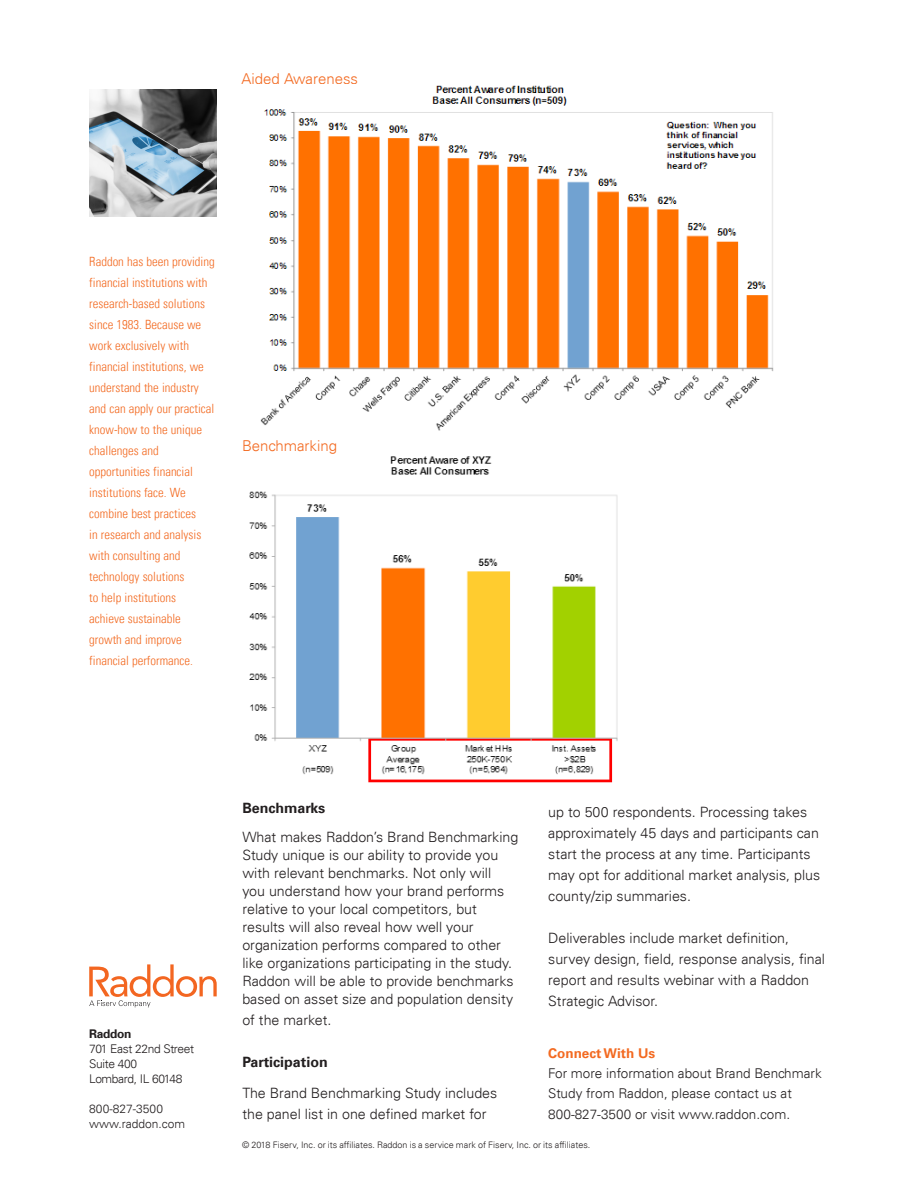
<style>
.page{position:relative;width:918px;height:1188px;background:#fff}
.page>*{position:absolute;margin:0;border:0;box-sizing:border-box;transform-origin:0 0}
.US_FC_orange_introdu{font:300 15px "Univers LT";color:#f36a21}
.US_BD_black_body_cop{font:300 14.25px/18px "Univers LT";color:#231f20}
.US_SH_black_subheads{font:700 14.25px "Univers LT";color:#231f20}
.US_BC_black_connect{font:300 13.5px/20.5px "Univers LT";color:#231f20}
.US_BC_orange_connect{font:700 13.5px "Univers LT";color:#f36a21}
.US_BD_boiler_plate_c{font:300 condensed 12.75px/21px "Univers LT";color:#f36a21}
.US_BC_address_8_10_U{font:300 12px "Univers LT";letter-spacing:-.01em;color:#231f20}
.US_BC_address_8_10_U-2{font:300 12px "Univers LT";letter-spacing:-.03em;color:#231f20}
.US_BC_fiserv_inc_8_1{font:300 12px "Univers LT";letter-spacing:-.03em;color:#231f20}
.US_BC_fiserv_inc_8_1-2{font:700 12px "Univers LT";letter-spacing:-.03em;color:#231f20}
.US_BC_legal_copy_6_1{font:300 9px "Univers LT";color:#231f20}
</style>
<div class="page">
<img style="left:249px;top:456px;width:369px;height:327px">
<img style="left:89px;top:89px;width:128px;height:128px">
<svg style="left:89px;top:964px;width:128px;height:43px"></svg>
<img style="left:260px;top:85px;width:514px;height:346px">
<p class="US_FC_orange_introdu" style="left:242px;top:69px;width:118px">Aided Awareness</p>
<p class="US_BD_boiler_plate_c" style="left:89px;top:251px;width:127px">Raddon has been providing financial institutions with research-based solutions since 1983. Because we work exclusively with financial institutions, we understand the industry and can apply our practical know-how to the unique challenges and opportunities financial institutions face. We combine best practices<br>in research and analysis with consulting and technology solutions<br>to help institutions achieve sustainable growth and improve financial performance.</p>
<p class="US_FC_orange_introdu" style="left:242px;top:436px;width:96px">Benchmarking</p>
<p class="US_BC_fiserv_inc_8_1-2" style="left:89px;top:1027px;width:44px">Raddon</p>
<p class="US_BC_fiserv_inc_8_1" style="left:89px;top:1041px;width:106px">701 East 22nd Street</p>
<p class="US_BC_address_8_10_U-2" style="left:89px;top:1056px;width:50px">Suite 400</p>
<p class="US_BC_address_8_10_U-2" style="left:89px;top:1071px;width:95px">Lombard, IL 60148</p>
<p class="US_BC_address_8_10_U" style="left:89px;top:1101px;width:75px">800-827-3500</p>
<p class="US_BC_address_8_10_U" style="left:89px;top:1116px;width:97px">www.raddon.com</p>
<p class="US_SH_black_subheads" style="left:242px;top:800px;width:85px">Benchmarks</p>
<p class="US_BD_black_body_cop" style="left:242px;top:828px;width:277px">What makes Raddon’s Brand Benchmarking Study unique is our ability to provide you with relevant benchmarks. Not only will<br>you understand how your brand performs relative to your local competitors, but results will also reveal how well your organization performs compared to other like organizations participating in the study.<br>Raddon will be able to provide benchmarks based on asset size and population density</p>
<p class="US_BD_black_body_cop" style="left:242px;top:1011px;width:91px">of the market.</p>
<p class="US_SH_black_subheads" style="left:242px;top:1054px;width:87px">Participation</p>
<p class="US_BD_black_body_cop" style="left:242px;top:1083px;width:256px;line-height:21px">The Brand Benchmarking Study includes the panel list in one defined market for</p>
<p class="US_BD_black_body_cop" style="left:548px;top:801px;width:274px;line-height:21px">up to 500 respondents. Processing takes approximately 45 days and participants can start the process at any time. Participants may opt for additional market analysis, plus county/zip summaries.</p>
<p class="US_BD_black_body_cop" style="left:548px;top:927px;width:278px;line-height:21px">Deliverables include market definition, survey design, field, response analysis, final report and results webinar with a Raddon Strategic Advisor.</p>
<p class="US_BC_orange_connect" style="left:548px;top:1045px;width:109px">Connect With Us</p>
<p class="US_BC_black_connect" style="left:548px;top:1063px;width:275px">For more information about Brand Benchmark<br>Study from Raddon, please contact us at<br>800-827-3500 or visit www.raddon.com.</p>
<p class="US_BC_legal_copy_6_1" style="left:242px;top:1139px;width:350px">© 2018 Fiserv, Inc. or its affiliates. Raddon is a service mark of Fiserv, Inc. or its affiliates.</p>
</div>
